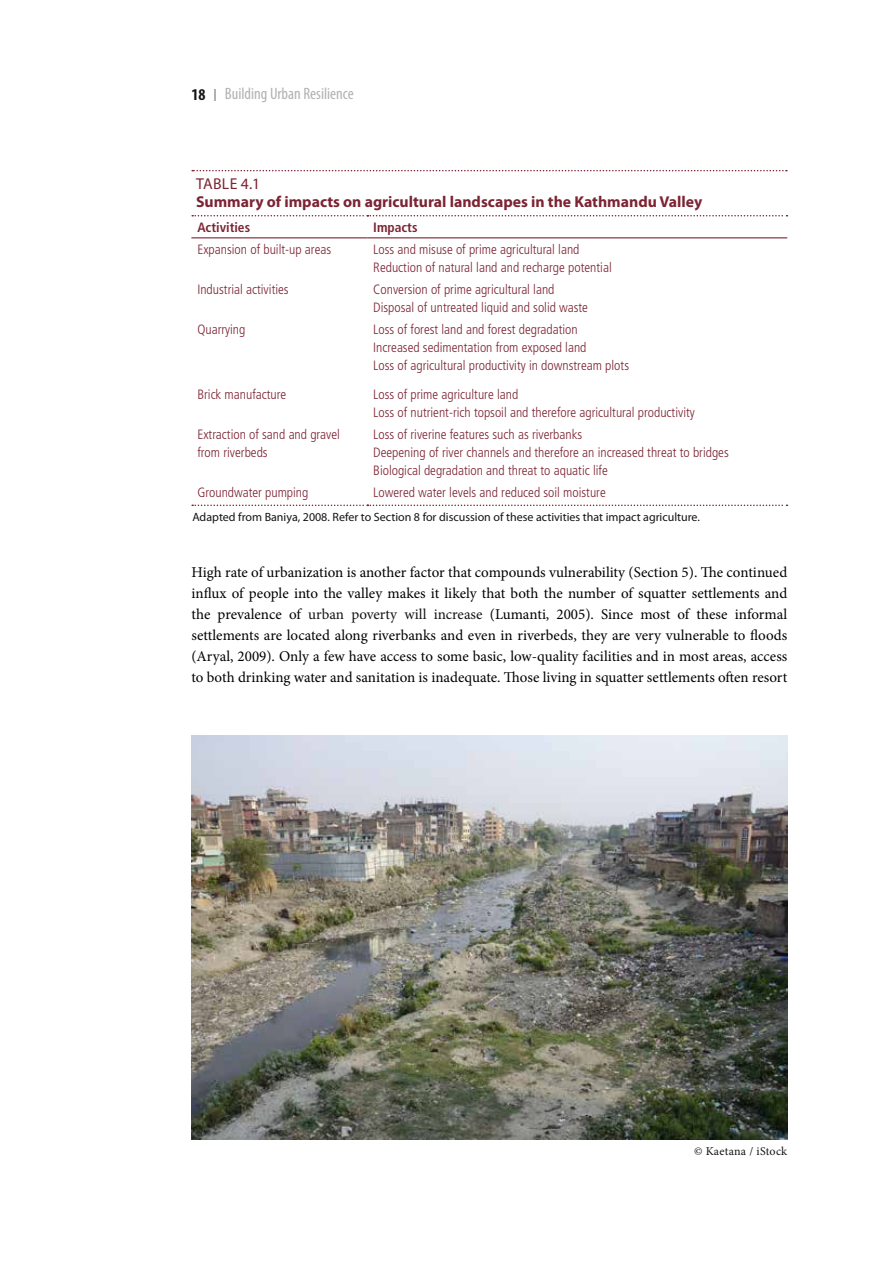
<style>
.page{position:relative;width:893px;height:1263px;background:#fff}
.page>*{position:absolute;margin:0;border:0;box-sizing:border-box;transform-origin:0 0}
.t1{font:condensed 16.5px "Myriad Pro";color:#b0b2b4}
.t2{font:700 15.75px "Myriad Pro";color:#7c2433}
.t3{font:15.75px "Myriad Pro";letter-spacing:.02em;color:#7c2433}
.t4{font:15px/21px "Minion Pro";color:#000;text-align:justify}
.t5{font:300 condensed 13.5px/18px "Frutiger";color:#7c2433}
.t6{font:700 condensed 13.5px "Frutiger";color:#7c2433}
.t7{font:12px "Myriad Pro";color:#151412}
.t8{font:12px "Minion Pro";letter-spacing:.015em;color:#151412}
.s1{font-weight:700;color:#151412}
.s2{color:#151412}
</style>
<div class="page">
<svg style="left:214px;top:89px;width:2px;height:11px"></svg>
<svg style="left:192px;top:170px;width:595px;height:1px"></svg>
<svg style="left:192px;top:215px;width:595px;height:1px"></svg>
<hr style="left:191px;top:237px;width:176px;height:1px;background:#7c2433">
<hr style="left:367px;top:237px;width:420px;height:1px;background:#7c2433">
<svg style="left:192px;top:505px;width:595px;height:1px"></svg>
<img style="left:191px;top:736px;width:596px;height:404px">
<p class="t1" style="left:191px;top:84px;width:164px"><span class="s1">18</span> Building Urban Resilience</p>
<p class="t3" style="left:196px;top:174px;width:66px">Table 4.1</p>
<p class="t2" style="left:196px;top:192px;width:508px">Summary of impacts on agricultural landscapes in the Kathmandu Valley</p>
<p class="t6" style="left:197px;top:219px;width:54px">Activities</p>
<p class="t6" style="left:373px;top:219px;width:46px">Impacts</p>
<p class="t5" style="left:197px;top:240px;width:135px">Expansion of built-up areas</p>
<p class="t5" style="left:373px;top:240px;width:240px">Loss and misuse of prime agricultural land<br>Reduction of natural land and recharge potential</p>
<p class="t5" style="left:197px;top:281px;width:93px">Industrial activities</p>
<p class="t5" style="left:373px;top:281px;width:216px">Conversion of prime agricultural land<br>Disposal of untreated liquid and solid waste</p>
<p class="t5" style="left:197px;top:321px;width:50px">Quarrying</p>
<p class="t5" style="left:373px;top:321px;width:257px">Loss of forest land and forest degradation<br>Increased sedimentation from exposed land<br>Loss of agricultural productivity in downstream plots</p>
<p class="t5" style="left:197px;top:385px;width:90px">Brick manufacture</p>
<p class="t5" style="left:373px;top:385px;width:323px">Loss of prime agriculture land<br>Loss of nutrient-rich topsoil and therefore agricultural productivity</p>
<p class="t5" style="left:197px;top:425px;width:144px">Extraction of sand and gravel from riverbeds</p>
<p class="t5" style="left:373px;top:425px;width:357px">Loss of riverine features such as riverbanks<br>Deepening of river channels and therefore an increased threat to bridges<br>Biological degradation and threat to aquatic life</p>
<p class="t5" style="left:197px;top:483px;width:113px">Groundwater pumping</p>
<p class="t5" style="left:373px;top:483px;width:234px">Lowered water levels and reduced soil moisture</p>
<p class="t7" style="left:192px;top:509px;width:509px">Adapted from Baniya, 2008. Refer to Section 8 for discussion of these activities that impact agriculture.</p>
<p class="t4" style="left:191px;top:562px;width:597px">High rate of urbanization is another factor that compounds vulnerability (Section 5). The continued influx of people into the valley makes it likely that both the number of squatter settlements and the prevalence of <span class="s2">urban poverty will increase</span> (Lumanti, 2005). Since most of these informal settlements are located along riverbanks and even in riverbeds, they are very vulnerable to floods (Aryal, 2009). Only a few have access to some basic, low-quality facilities and in most areas, access to both drinking water and sanitation is inadequate. Those living in squatter settlements often resort</p>
<p class="t8" style="left:694px;top:1143px;width:95px">© Kaetana / iStock</p>
</div>
